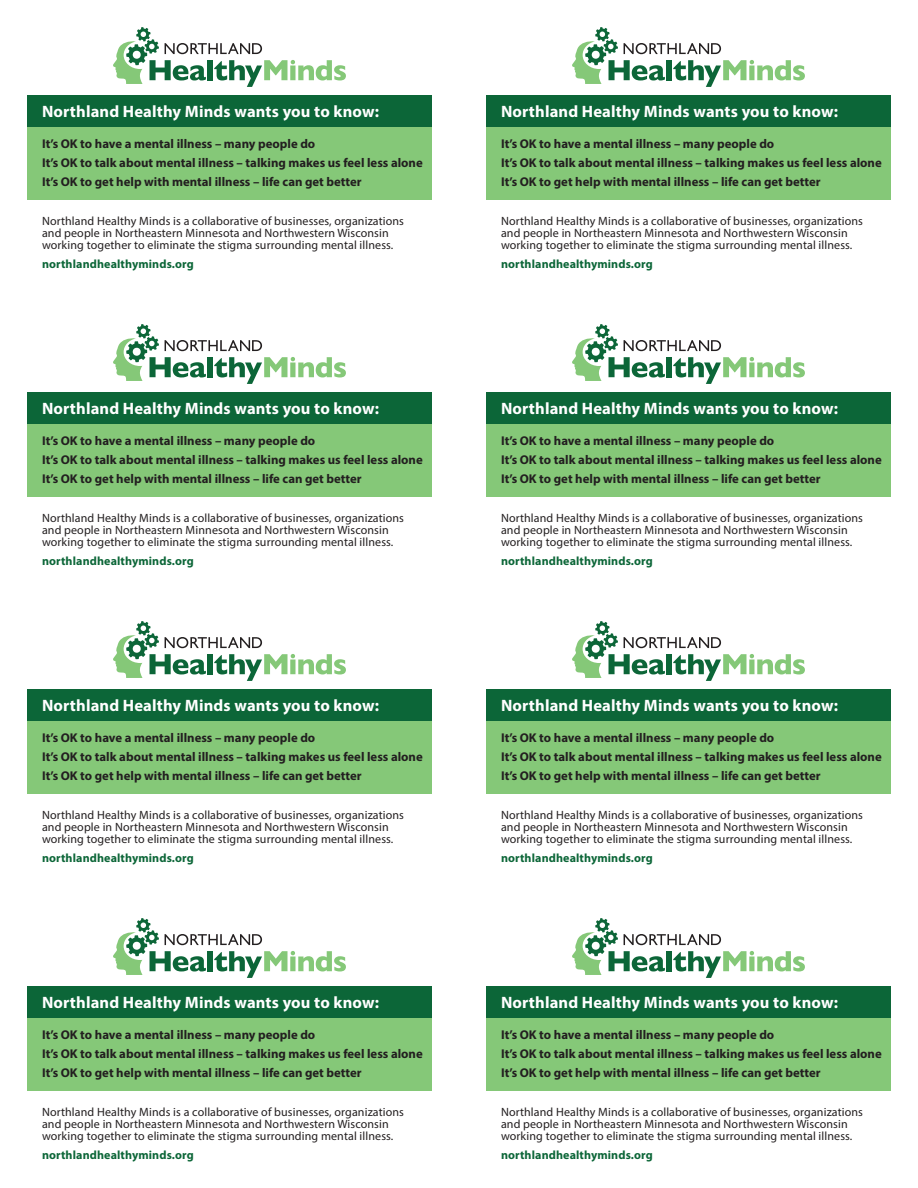
<style>
.page{position:relative;width:918px;height:1188px;background:#fff}
.page>*{position:absolute;margin:0;border:0;box-sizing:border-box;transform-origin:0 0}
.t1{font:700 16.5px "Myriad Pro";letter-spacing:.01em;color:#fff}
.t2{font:700 12.75px/18.8px "Myriad Pro";color:#231f20}
.t3{font:12px/12px "Myriad Pro";letter-spacing:.01em;color:#231f20}
.t4{font:700 12px "Myriad Pro";letter-spacing:.01em;color:#0c6638}
</style>
<div class="page">
<div style="left:486px;top:127px;width:405px;height:73px;background:#85c878"></div>
<div style="left:486px;top:424px;width:405px;height:73px;background:#85c878"></div>
<div style="left:486px;top:721px;width:405px;height:73px;background:#85c878"></div>
<div style="left:486px;top:1018px;width:405px;height:73px;background:#85c878"></div>
<div style="left:27px;top:127px;width:405px;height:73px;background:#85c878"></div>
<div style="left:27px;top:424px;width:405px;height:73px;background:#85c878"></div>
<div style="left:27px;top:721px;width:405px;height:73px;background:#85c878"></div>
<div style="left:27px;top:1018px;width:405px;height:73px;background:#85c878"></div>
<svg style="left:572px;top:27px;width:233px;height:60px"></svg>
<svg style="left:572px;top:324px;width:233px;height:60px"></svg>
<svg style="left:572px;top:621px;width:233px;height:60px"></svg>
<svg style="left:572px;top:918px;width:233px;height:60px"></svg>
<svg style="left:113px;top:27px;width:233px;height:60px"></svg>
<svg style="left:113px;top:324px;width:233px;height:60px"></svg>
<svg style="left:113px;top:621px;width:233px;height:60px"></svg>
<svg style="left:113px;top:918px;width:233px;height:60px"></svg>
<div style="left:486px;top:95px;width:405px;height:32px;background:#0c6638"></div>
<div style="left:486px;top:392px;width:405px;height:32px;background:#0c6638"></div>
<div style="left:486px;top:689px;width:405px;height:32px;background:#0c6638"></div>
<div style="left:486px;top:986px;width:405px;height:32px;background:#0c6638"></div>
<div style="left:27px;top:95px;width:405px;height:32px;background:#0c6638"></div>
<div style="left:27px;top:392px;width:405px;height:32px;background:#0c6638"></div>
<div style="left:27px;top:689px;width:405px;height:32px;background:#0c6638"></div>
<div style="left:27px;top:986px;width:405px;height:32px;background:#0c6638"></div>
<h1 class="t1" style="left:42px;top:101px;width:339px">Northland Healthy Minds wants you to know:</h1>
<p class="t2" style="left:42px;top:134px;width:382px">It’s OK to have a mental illness – many people do<br>It’s OK to talk about mental illness – talking makes us feel less alone<br>It’s OK to get help with mental illness – life can get better</p>
<p class="t3" style="left:42px;top:215px;width:364px">Northland Healthy Minds is a collaborative of businesses, organizations and people in Northeastern Minnesota and Northwestern Wisconsin working together to eliminate the stigma surrounding mental illness.</p>
<p class="t4" style="left:42px;top:256px;width:153px">northlandhealthyminds.org</p>
<h1 class="t1" style="left:42px;top:398px;width:339px">Northland Healthy Minds wants you to know:</h1>
<p class="t2" style="left:42px;top:431px;width:382px">It’s OK to have a mental illness – many people do<br>It’s OK to talk about mental illness – talking makes us feel less alone<br>It’s OK to get help with mental illness – life can get better</p>
<p class="t3" style="left:42px;top:512px;width:364px">Northland Healthy Minds is a collaborative of businesses, organizations and people in Northeastern Minnesota and Northwestern Wisconsin working together to eliminate the stigma surrounding mental illness.</p>
<p class="t4" style="left:42px;top:553px;width:153px">northlandhealthyminds.org</p>
<h1 class="t1" style="left:42px;top:695px;width:339px">Northland Healthy Minds wants you to know:</h1>
<p class="t2" style="left:42px;top:728px;width:382px">It’s OK to have a mental illness – many people do<br>It’s OK to talk about mental illness – talking makes us feel less alone<br>It’s OK to get help with mental illness – life can get better</p>
<p class="t3" style="left:42px;top:809px;width:364px">Northland Healthy Minds is a collaborative of businesses, organizations and people in Northeastern Minnesota and Northwestern Wisconsin working together to eliminate the stigma surrounding mental illness.</p>
<p class="t4" style="left:42px;top:850px;width:153px">northlandhealthyminds.org</p>
<h1 class="t1" style="left:42px;top:992px;width:339px">Northland Healthy Minds wants you to know:</h1>
<p class="t2" style="left:42px;top:1025px;width:382px">It’s OK to have a mental illness – many people do<br>It’s OK to talk about mental illness – talking makes us feel less alone<br>It’s OK to get help with mental illness – life can get better</p>
<p class="t3" style="left:42px;top:1106px;width:364px">Northland Healthy Minds is a collaborative of businesses, organizations and people in Northeastern Minnesota and Northwestern Wisconsin working together to eliminate the stigma surrounding mental illness.</p>
<p class="t4" style="left:42px;top:1147px;width:153px">northlandhealthyminds.org</p>
<h1 class="t1" style="left:501px;top:101px;width:339px">Northland Healthy Minds wants you to know:</h1>
<p class="t2" style="left:501px;top:134px;width:382px">It’s OK to have a mental illness – many people do<br>It’s OK to talk about mental illness – talking makes us feel less alone<br>It’s OK to get help with mental illness – life can get better</p>
<p class="t3" style="left:501px;top:215px;width:364px">Northland Healthy Minds is a collaborative of businesses, organizations and people in Northeastern Minnesota and Northwestern Wisconsin working together to eliminate the stigma surrounding mental illness.</p>
<p class="t4" style="left:501px;top:256px;width:153px">northlandhealthyminds.org</p>
<h1 class="t1" style="left:501px;top:398px;width:339px">Northland Healthy Minds wants you to know:</h1>
<p class="t2" style="left:501px;top:431px;width:382px">It’s OK to have a mental illness – many people do<br>It’s OK to talk about mental illness – talking makes us feel less alone<br>It’s OK to get help with mental illness – life can get better</p>
<p class="t3" style="left:501px;top:512px;width:364px">Northland Healthy Minds is a collaborative of businesses, organizations and people in Northeastern Minnesota and Northwestern Wisconsin working together to eliminate the stigma surrounding mental illness.</p>
<p class="t4" style="left:501px;top:553px;width:153px">northlandhealthyminds.org</p>
<h1 class="t1" style="left:501px;top:695px;width:339px">Northland Healthy Minds wants you to know:</h1>
<p class="t2" style="left:501px;top:728px;width:382px">It’s OK to have a mental illness – many people do<br>It’s OK to talk about mental illness – talking makes us feel less alone<br>It’s OK to get help with mental illness – life can get better</p>
<p class="t3" style="left:501px;top:809px;width:364px">Northland Healthy Minds is a collaborative of businesses, organizations and people in Northeastern Minnesota and Northwestern Wisconsin working together to eliminate the stigma surrounding mental illness.</p>
<p class="t4" style="left:501px;top:850px;width:153px">northlandhealthyminds.org</p>
<h1 class="t1" style="left:501px;top:992px;width:339px">Northland Healthy Minds wants you to know:</h1>
<p class="t2" style="left:501px;top:1025px;width:382px">It’s OK to have a mental illness – many people do<br>It’s OK to talk about mental illness – talking makes us feel less alone<br>It’s OK to get help with mental illness – life can get better</p>
<p class="t3" style="left:501px;top:1106px;width:364px">Northland Healthy Minds is a collaborative of businesses, organizations and people in Northeastern Minnesota and Northwestern Wisconsin working together to eliminate the stigma surrounding mental illness.</p>
<p class="t4" style="left:501px;top:1147px;width:153px">northlandhealthyminds.org</p>
</div>
